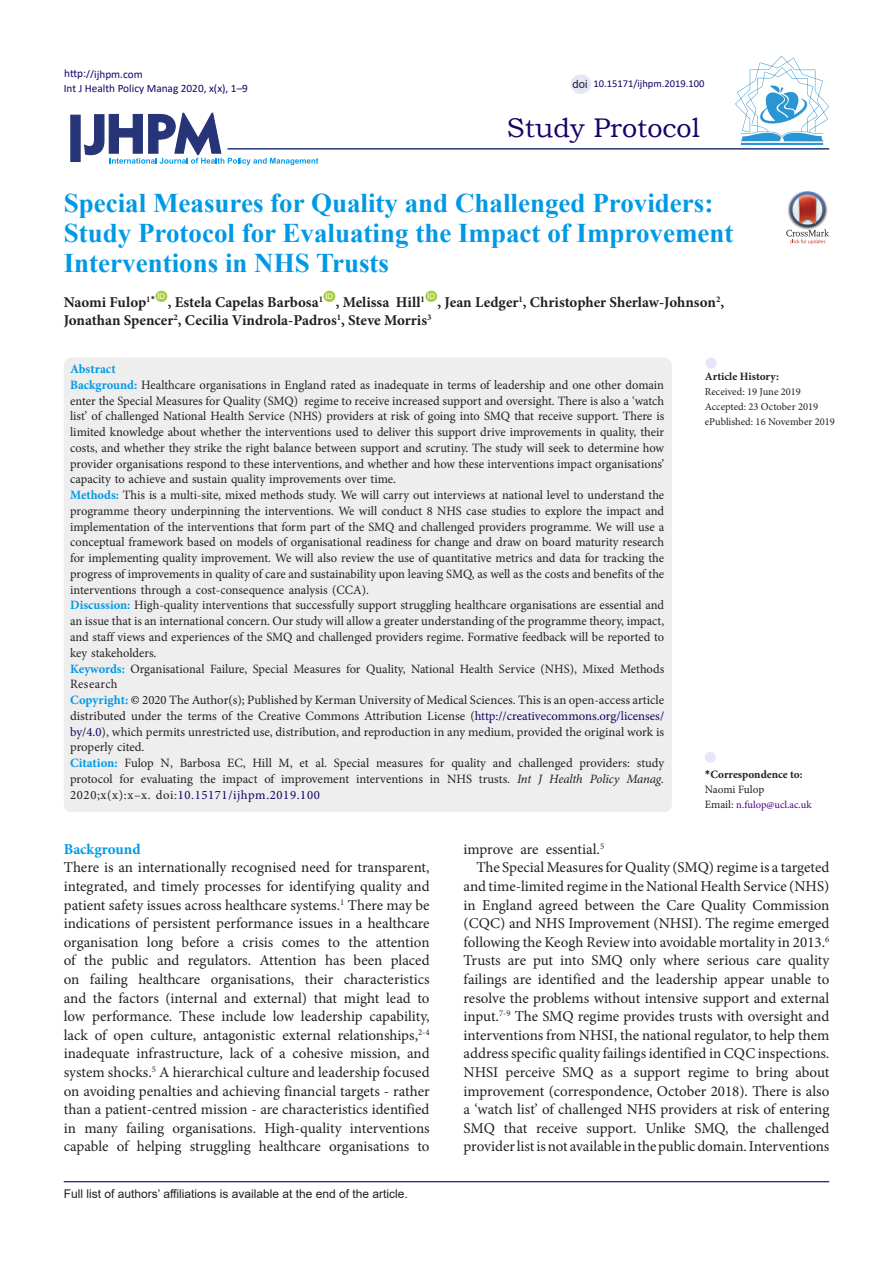
<style>
.page{position:relative;width:893px;height:1263px;background:#fff}
.page>*{position:absolute;margin:0;border:0;box-sizing:border-box;transform-origin:0 0}
.Default{font:700 27px/30px "Times New Roman";color:#0099e5}
.t1{font:27px "Bookman Old Style";color:#190066}
.t2{font:15px/18.6px "Minion Pro";letter-spacing:-.005em;color:#231f20;text-align:justify}
.Default-2{font:700 15px "Minion Pro";color:#231f20}
.t3{font:700 15px "Minion Pro";color:#0099e5}
.Default-3{font:12.75px/15.8px "Minion Pro";color:#231f20;text-align:justify}
.Default-4{font:700 12.75px "Minion Pro";color:#0099e5}
.t4{font:12px "Arial";color:#231f20}
.t5{font:11.25px "Calibri";color:#190066}
.t6{font:700 11.25px "Minion Pro";color:#231f20}
.t7{font:11.25px "Minion Pro";letter-spacing:-.005em;color:#231f20}
.t8{font:11.25px "Arial";color:#231f20}
.t9{font:10.5px "Minion Pro";color:#231f20}
.t10{font:10.5px "Minion Pro";color:#4b0082}
.t11{font:10.5px "Calibri";color:#190066}
.t12{font:7.8px "Arial";color:#fff}
.s1{font-weight:700;color:#0099e5}
.s2{color:#000}
.s3{color:#190066}
.s4{font-style:italic}
.s5{font-family:"Calibri"}
.s6{font-size:11.25px;color:#231f20}
</style>
<div class="page">
<svg style="left:84px;top:112px;width:234px;height:53px"></svg>
<div style="left:70px;top:115px;width:11px;height:47px;background:#273578;border:1px solid #273578"></div>
<div style="left:155px;top:291px;width:12px;height:11px;background:#a6ce39;border-radius:50%"></div>
<div style="left:323px;top:291px;width:12px;height:11px;background:#a6ce39;border-radius:50%"></div>
<div style="left:425px;top:291px;width:12px;height:11px;background:#a6ce39;border-radius:50%"></div>
<hr style="left:227px;top:148px;width:602px;height:2px;background:#273578">
<div style="left:64px;top:358px;width:608px;height:454px;background:#eee;border-radius:8px"></div>
<div style="left:705px;top:752px;width:11px;height:11px;background:#e6e6fa;border-radius:50%"></div>
<div style="left:705px;top:357px;width:11px;height:11px;background:#e6e6fa;border-radius:50%"></div>
<hr style="left:64px;top:1181px;width:765px;height:1px;background:#190066">
<hr style="left:741px;top:143px;width:82px;height:2px;background:#2995d2">
<svg style="left:735px;top:56px;width:94px;height:85px"></svg>
<div style="left:571px;top:74px;width:20px;height:20px;background:#e6e6fa;border-radius:50%"></div>
<img style="left:801px;top:191px;width:13px;height:1px">
<svg style="left:786px;top:192px;width:43px;height:52px"></svg>
<p class="t5" style="left:64px;top:66px;width:80px">http://ijhpm.com</p>
<p class="t5" style="left:64px;top:81px;width:186px">Int J Health Policy Manag 2020, x(x), 1–9</p>
<p class="t8" style="left:573px;top:76px;width:17px">doi</p>
<p class="t11" style="left:593px;top:76px;width:112px">10.15171/ijhpm.2019.100</p>
<p class="t1" style="left:507px;top:110px;width:194px">Study Protocol</p>
<p class="Default" style="left:64px;top:188px;width:671px">Special Measures for Quality and Challenged Providers:<br>Study Protocol for Evaluating the Impact of Improvement<br>Interventions in NHS Trusts</p>
<p class="Default-2" style="left:64px;top:292px;width:93px">Naomi Fulop<sup>1</sup><sup>*</sup></p>
<p class="t12" style="left:157px;top:291px;width:9px">ID</p>
<p class="t12" style="left:325px;top:291px;width:9px">ID</p>
<p class="t12" style="left:427px;top:291px;width:9px">ID</p>
<p class="Default-2" style="left:168px;top:292px;width:157px">, Estela Capelas Barbosa<sup>1</sup></p>
<p class="Default-2" style="left:336px;top:292px;width:91px">, Melissa Hill<sup>1</sup></p>
<p class="Default-2" style="left:437px;top:292px;width:288px">, Jean Ledger<sup>1</sup>, Christopher Sherlaw-Johnson<sup>2</sup>,</p>
<p class="Default-2" style="left:64px;top:310px;width:369px">Jonathan Spencer<sup>2</sup>, Cecilia Vindrola-Padros<sup>1</sup>, Steve Morris<sup>3</sup></p>
<p class="Default-4" style="left:70px;top:360px;width:47px">Abstract</p>
<p class="Default-3" style="left:70px;top:377px;width:596px"><span class="s1">Background:</span> Healthcare organisations in England rated as inadequate in terms of leadership and one other domain enter the Special Measures for Quality (SMQ) regime to receive increased support and oversight. There is also a ‘watch list’ of challenged National Health Service (NHS) providers at risk of going into SMQ that receive support. There is limited knowledge about whether the interventions used to deliver this support drive improvements in quality, their costs, and whether they strike the right balance between support and scrutiny. The study will seek to determine how provider organisations respond to these interventions, and whether and how these interventions impact organisations’ capacity to achieve and sustain quality improvements over time.</p>
<p class="Default-3" style="left:70px;top:487px;width:596px"><span class="s1">Methods:</span> This is a multi-site, mixed methods study. We will carry out interviews at national level to understand the programme theory underpinning the interventions. We will conduct 8 NHS case studies to explore the impact and implementation of the interventions that form part of the SMQ and challenged providers programme. We will use a conceptual framework based on models of organisational readiness for change and draw on board maturity research for implementing quality improvement. We will also review the use of quantitative metrics and data for tracking the progress of improvements in quality of care and sustainability upon leaving SMQ, as well as the costs and benefits of the interventions through a cost-consequence analysis (CCA).</p>
<p class="Default-3" style="left:70px;top:598px;width:596px"><span class="s1">Discussion:</span> High-quality interventions that successfully support struggling healthcare organisations are essential and an issue that is an international concern. Our study will allow a greater understanding of the programme theory, impact, and staff views and experiences of the SMQ and challenged providers regime. Formative feedback will be reported to key stakeholders.</p>
<p class="Default-3" style="left:70px;top:661px;width:596px"><span class="s1">Keywords:</span> Organisational Failure, Special Measures for Quality, National Health Service (NHS), Mixed Methods<br>Research</p>
<p class="Default-3" style="left:70px;top:692px;width:596px"><span class="s1">Copyright:</span> <span class="s2">©</span> 2020 The Author(s); Published by Kerman University of Medical Sciences. This is an open-access article distributed under the terms of the Creative Commons Attribution License (<span class="s3">http://creativecommons.org/licenses/ by/4.0</span>), which permits unrestricted use, distribution, and reproduction in any medium, provided the original work is properly cited.</p>
<p class="Default-3" style="left:70px;top:755px;width:596px"><span class="s1">Citation:</span> Fulop N, Barbosa EC, Hill M, et al. Special measures for quality and challenged providers: study protocol for evaluating the impact of improvement interventions in NHS trusts. <span class="s4">Int J Health Policy Manag.<br></span>2020;x(x):x–x. doi:<span class="s3">10.15171/ijhpm.2019.100</span></p>
<p class="t6" style="left:705px;top:766px;width:99px"><span class="s5">*</span>Correspondence to:</p>
<p class="t6" style="left:705px;top:369px;width:76px">Article History:</p>
<p class="t9" style="left:705px;top:385px;width:98px">Received: 19 June 2019</p>
<p class="t9" style="left:705px;top:400px;width:115px">Accepted: 23 October 2019</p>
<p class="t9" style="left:705px;top:415px;width:132px">ePublished: 16 November 2019</p>
<p class="t7" style="left:705px;top:782px;width:61px">Naomi Fulop</p>
<p class="t10" style="left:705px;top:797px;width:108px"><span class="s6">Email:</span> n.fulop@ucl.ac.uk</p>
<p class="t3" style="left:64px;top:838px;width:78px">Background</p>
<p class="t2" style="left:64px;top:858px;width:367px">There is an internationally recognised need for transparent, integrated, and timely processes for identifying quality and patient safety issues across healthcare systems.<sup>1</sup> There may be indications of persistent performance issues in a healthcare organisation long before a crisis comes to the attention of the public and regulators. Attention has been placed on failing healthcare organisations, their characteristics and the factors (internal and external) that might lead to low performance. These include low leadership capability, lack of open culture, antagonistic external relationships,<sup>2-4 </sup>inadequate infrastructure, lack of a cohesive mission, and system shocks.<sup>5</sup> A hierarchical culture and leadership focused on avoiding penalties and achieving financial targets - rather than a patient-centred mission - are characteristics identified in many failing organisations. High-quality interventions capable of helping struggling healthcare organisations to</p>
<p class="t4" style="left:64px;top:1185px;width:346px">Full list of authors’ affiliations is available at the end of the article.</p>
<p class="t2" style="left:464px;top:840px;width:142px">improve are essential.<sup>5</sup></p>
<p class="t2" style="left:464px;top:858px;width:367px;text-indent:13px">The Special Measures for Quality (SMQ) regime is a targeted and time-limited regime in the National Health Service (NHS) in England agreed between the Care Quality Commission (CQC) and NHS Improvement (NHSI). The regime emerged following the Keogh Review into avoidable mortality in 2013.<sup>6<br></sup>Trusts are put into SMQ only where serious care quality failings are identified and the leadership appear unable to resolve the problems without intensive support and external input.<sup>7-9</sup> The SMQ regime provides trusts with oversight and interventions from NHSI, the national regulator, to help them address specific quality failings identified in CQC inspections.<br>NHSI perceive SMQ as a support regime to bring about improvement (correspondence, October 2018). There is also a ‘watch list’ of challenged NHS providers at risk of entering SMQ that receive support. Unlike SMQ, the challenged provider list is not available in the public domain. Interventions</p>
</div>
